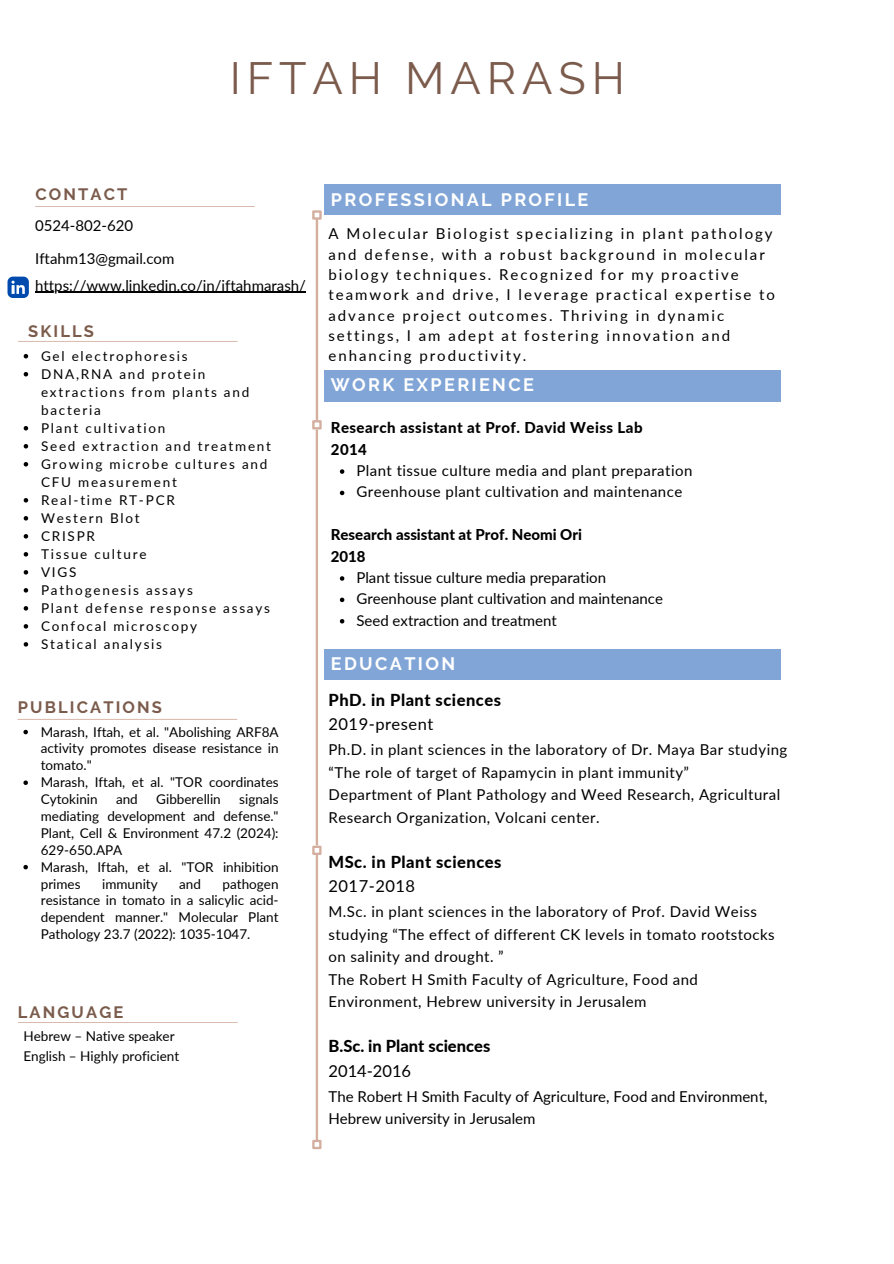
<style>
.page{position:relative;width:894px;height:1264px;background:#fff}
.page>*{position:absolute;margin:0;border:0;box-sizing:border-box;transform-origin:0 0}
.t1{font:45px "Raleway";letter-spacing:.13em;color:#7b5b4c}
.t2{font:700 18px "Raleway";letter-spacing:.13em;color:#fff}
.t3{font:800 16.5px/24.8px "Lato";letter-spacing:.03em;color:#000}
.t4{font:700 16.5px "Raleway";letter-spacing:.13em;color:#7b5b4c}
.t5{font:800 16.5px/24.8px "Lato";color:#000}
.t6{font:15px/22.5px "Lato";letter-spacing:.03em;color:#000}
.t7{font:15px/20.2px "Lato";letter-spacing:.13em;color:#000}
.t8{font:15px/32.7px "Lato";color:#000}
.t9{font:800 15px/21.3px "Lato";letter-spacing:.03em;color:#000}
.t10{font:800 15px/21.3px "Lato";color:#000}
.t11{font:13.5px/16.8px "Lato";color:#000}
.t12{font:13.5px/18px "Lato";letter-spacing:.13em;color:#000}
.s1{font-weight:400}
</style>
<div class="page">
<div style="left:324px;top:184px;width:456px;height:31px;background:#81a5d6"></div>
<div style="left:324px;top:371px;width:456px;height:30px;background:#81a5d6"></div>
<div style="left:324px;top:649px;width:456px;height:31px;background:#81a5d6"></div>
<svg style="left:8px;top:276px;width:21px;height:22px"></svg>
<hr style="left:316px;top:219px;width:2px;height:202px;background:#d4afa0">
<div style="left:312px;top:420px;width:9px;height:9px;border:2px solid #d4afa0"></div>
<div style="left:312px;top:210px;width:9px;height:10px;border:2px solid #d4afa0"></div>
<hr style="left:315px;top:429px;width:3px;height:416px;background:#d4afa0">
<hr style="left:315px;top:854px;width:3px;height:286px;background:#d4afa0">
<div style="left:312px;top:1139px;width:9px;height:10px;border:2px solid #d4afa0"></div>
<div style="left:312px;top:845px;width:9px;height:10px;border:2px solid #d4afa0"></div>
<hr style="left:35px;top:292px;width:271px;height:1px;background:#000">
<svg style="left:23px;top:729px;width:5px;height:5px"></svg>
<svg style="left:23px;top:780px;width:5px;height:5px"></svg>
<svg style="left:23px;top:864px;width:5px;height:5px"></svg>
<svg style="left:340px;top:469px;width:4px;height:5px"></svg>
<svg style="left:340px;top:490px;width:4px;height:5px"></svg>
<svg style="left:340px;top:576px;width:4px;height:4px"></svg>
<svg style="left:340px;top:597px;width:4px;height:5px"></svg>
<svg style="left:340px;top:619px;width:4px;height:4px"></svg>
<svg style="left:24px;top:354px;width:4px;height:4px"></svg>
<svg style="left:24px;top:372px;width:4px;height:4px"></svg>
<svg style="left:24px;top:426px;width:4px;height:4px"></svg>
<svg style="left:24px;top:444px;width:4px;height:4px"></svg>
<svg style="left:24px;top:462px;width:4px;height:4px"></svg>
<svg style="left:24px;top:498px;width:4px;height:4px"></svg>
<svg style="left:24px;top:516px;width:4px;height:4px"></svg>
<svg style="left:24px;top:534px;width:4px;height:4px"></svg>
<svg style="left:24px;top:552px;width:4px;height:4px"></svg>
<svg style="left:24px;top:570px;width:4px;height:4px"></svg>
<svg style="left:24px;top:588px;width:4px;height:4px"></svg>
<svg style="left:24px;top:606px;width:4px;height:4px"></svg>
<svg style="left:24px;top:624px;width:4px;height:4px"></svg>
<svg style="left:24px;top:642px;width:4px;height:4px"></svg>
<hr style="left:18px;top:341px;width:219px;height:1px;background:#d4afa0">
<hr style="left:18px;top:719px;width:219px;height:1px;background:#d4afa0">
<hr style="left:18px;top:1022px;width:219px;height:1px;background:#d4afa0">
<hr style="left:35px;top:206px;width:220px;height:1px;background:#d4afa0">
<p class="t4" style="left:35px;top:185px;width:93px">CONTACT</p>
<h1 class="t1" style="left:230px;top:51px;width:396px">IFTAH MARASH</h1>
<p class="t2" style="left:331px;top:189px;width:259px">PROFESSIONAL PROFILE</p>
<h2 class="t8" style="left:35px;top:209px;width:141px">0524-802-620<br>Iftahm13@gmail.com</h2>
<p class="t8" style="left:35px;top:268px;width:272px">https://www.linkedin.co/in/iftahmarash/</p>
<h4 class="t4" style="left:28px;top:321px;width:67px">SKILLS</h4>
<p class="t12" style="left:41px;top:346px;width:148px">Gel electrophoresis</p>
<p class="t12" style="left:41px;top:364px;width:210px">DNA,RNA and protein extractions from plants and bacteria</p>
<h2 class="t12" style="left:41px;top:418px;width:126px">Plant cultivation</h2>
<h3 class="t12" style="left:41px;top:436px;width:231px">Seed extraction and treatment</h3>
<p class="t12" style="left:41px;top:454px;width:228px">Growing microbe cultures and<br>CFU measurement</p>
<p class="t12" style="left:41px;top:490px;width:135px">Real-time RT-PCR</p>
<h3 class="t12" style="left:41px;top:508px;width:100px">Western Blot</h3>
<p class="t11" style="left:41px;top:527px;width:55px">CRISPR</p>
<p class="t12" style="left:41px;top:544px;width:107px">Tissue culture</p>
<p class="t11" style="left:41px;top:563px;width:37px">VIGS</p>
<p class="t12" style="left:41px;top:580px;width:153px">Pathogenesis assays</p>
<h2 class="t12" style="left:41px;top:598px;width:230px">Plant defense response assays</h2>
<h4 class="t12" style="left:41px;top:616px;width:158px">Confocal microscopy</h4>
<h4 class="t12" style="left:41px;top:634px;width:123px">Statical analysis</h4>
<p class="t4" style="left:18px;top:698px;width:146px">PUBLICATIONS</p>
<p class="t11" style="left:41px;top:723px;width:239px;text-align:justify">Marash, Iftah, et al. "Abolishing ARF8A activity promotes disease resistance in tomato."</p>
<h4 class="t11" style="left:41px;top:773px;width:239px">Marash, Iftah, et al. "TOR coordinates<br>Cytokinin</h4>
<h4 class="t11" style="left:41px;top:790px;width:239px;text-align:justify;text-indent:198px">signals mediating development and defense." Plant, Cell &amp; Environment 47.2 (2024):<br>629-650.APA</h4>
<h4 class="t11" style="left:41px;top:858px;width:239px">Marash, Iftah, et al. "TOR inhibition primes</h4>
<h4 class="t11" style="left:116px;top:790px;width:23px">and</h4>
<h4 class="t11" style="left:156px;top:790px;width:66px">Gibberellin</h4>
<h4 class="t11" style="left:41px;top:874px;width:239px;text-indent:182px">pathogen resistance in tomato in a salicylic acid‐ dependent manner." Molecular Plant<br>Pathology 23.7 (2022): 1035-1047.</h4>
<h4 class="t11" style="left:102px;top:874px;width:57px">immunity</h4>
<h4 class="t11" style="left:179px;top:874px;width:23px">and</h4>
<p class="t4" style="left:18px;top:1002px;width:107px">LANGUAGE</p>
<p class="t11" style="left:23px;top:1027px;width:153px">Hebrew – Native speaker</p>
<h2 class="t11" style="left:23px;top:1047px;width:157px">English – Highly proficient</h2>
<h2 class="t7" style="left:328px;top:223px;width:448px">A Molecular Biologist specializing in plant pathology and defense, with a robust background in molecular biology techniques. Recognized for my proactive teamwork and drive, I leverage practical expertise to advance project outcomes. Thriving in dynamic settings, I am adept at fostering innovation and enhancing productivity.</h2>
<p class="t2" style="left:331px;top:374px;width:204px">WORK EXPERIENCE</p>
<p class="t9" style="left:331px;top:417px;width:313px">Research assistant at Prof. David Weiss Lab<br>2014</p>
<p class="t6" style="left:356px;top:459px;width:337px">Plant tissue culture media and plant preparation</p>
<p class="t6" style="left:356px;top:480px;width:327px">Greenhouse plant cultivation and maintenance</p>
<p class="t10" style="left:331px;top:524px;width:252px">Research assistant at Prof. Neomi Ori<br>2018</p>
<p class="t8" style="left:356px;top:561px;width:251px">Plant tissue culture media preparation</p>
<p class="t8" style="left:356px;top:582px;width:308px">Greenhouse plant cultivation and maintenance</p>
<p class="t8" style="left:356px;top:603px;width:202px">Seed extraction and treatment</p>
<p class="t2" style="left:331px;top:653px;width:126px">EDUCATION</p>
<p class="t3" style="left:328px;top:687px;width:174px">PhD. in Plant sciences<br><span class="s1">2019-present</span></p>
<p class="t6" style="left:328px;top:738px;width:460px">Ph.D. in plant sciences in the laboratory of Dr. Maya Bar studying “The role of target of Rapamycin in plant immunity”<br>Department of Plant Pathology and Weed Research, Agricultural Research Organization, Volcani center.</p>
<h2 class="t3" style="left:328px;top:849px;width:174px">MSc. in Plant sciences<br><span class="s1">2017-2018</span></h2>
<h2 class="t6" style="left:328px;top:900px;width:447px">M.Sc. in plant sciences in the laboratory of Prof. David Weiss studying “The effect of different CK levels in tomato rootstocks on salinity and drought. ”<br>The Robert H Smith Faculty of Agriculture, Food and Environment, Hebrew university in Jerusalem</h2>
<p class="t5" style="left:328px;top:1033px;width:163px">B.Sc. in Plant sciences<br><span class="s1">2014-2016</span></p>
<p class="t8" style="left:328px;top:1084px;width:440px;line-height:22.5px">The Robert H Smith Faculty of Agriculture, Food and Environment,<br>Hebrew university in Jerusalem</p>
</div>
